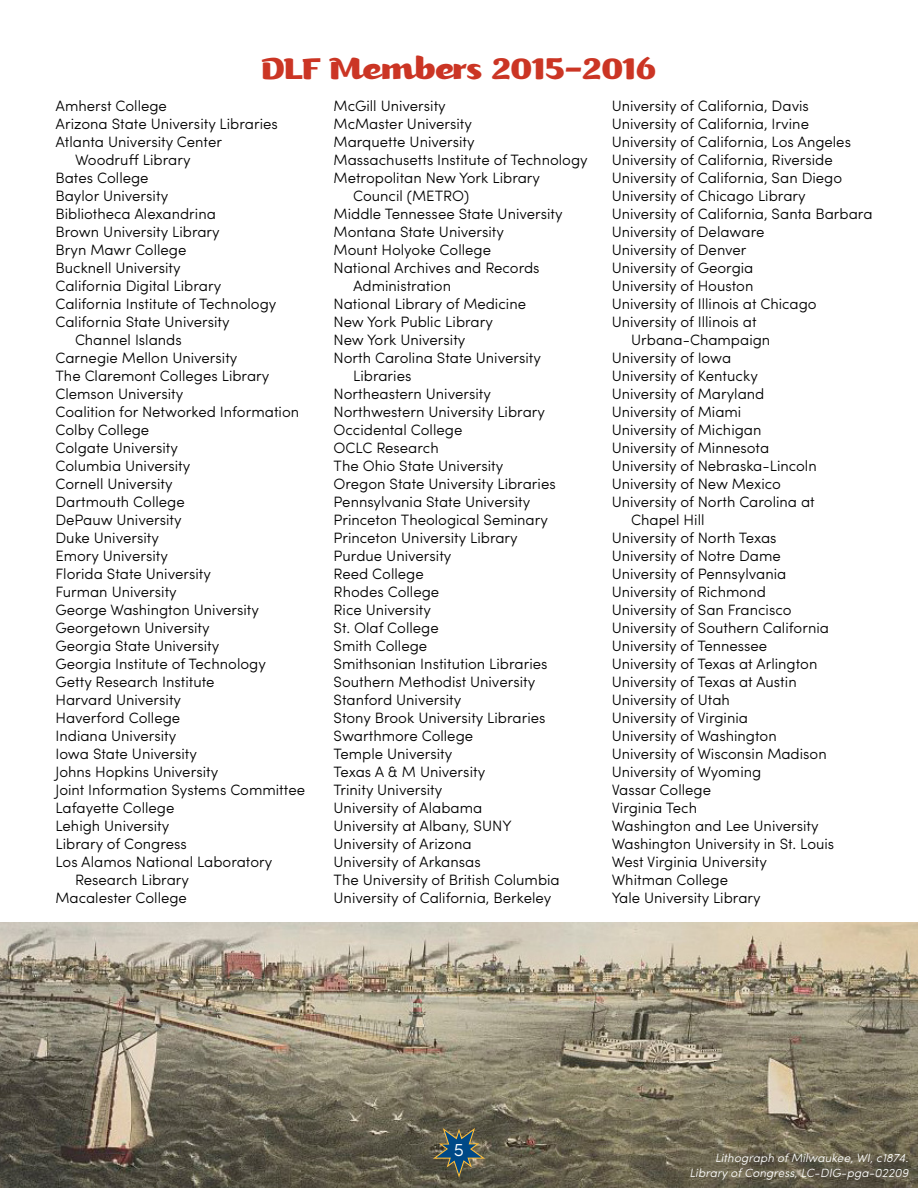
<style>
.page{position:relative;width:918px;height:1188px;background:#fff}
.page>*{position:absolute;margin:0;border:0;box-sizing:border-box;transform-origin:0 0}
.t1{font:36px "Kari Pro";color:#cb3524}
.t2{font:300 18px "Sofia Pro";color:#fff}
.t3{font:300 15px "Sofia Pro";color:#000}
.t4{font:italic 300 12px/15px "Sofia Pro";color:#fff;text-align:right}
</style>
<div class="page">
<img style="left:0;top:923px;width:918px;height:265px">
<svg style="left:430px;top:1125px;width:58px;height:56px;background:#776a49"></svg>
<h1 class="t1" style="left:262px;top:46px;width:396px">DLF Members 2015–2016</h1>
<p class="t3" style="left:56px;top:94px;width:113px">Amherst College</p>
<p class="t3" style="left:56px;top:112px;width:224px">Arizona State University Libraries</p>
<p class="t3" style="left:56px;top:130px;width:168px">Atlanta University Center</p>
<p class="t3" style="left:75px;top:148px;width:117px">Woodruff Library</p>
<p class="t3" style="left:56px;top:166px;width:95px">Bates College</p>
<p class="t3" style="left:56px;top:184px;width:114px">Baylor University</p>
<p class="t3" style="left:56px;top:202px;width:162px">Bibliotheca Alexandrina</p>
<p class="t3" style="left:56px;top:220px;width:166px">Brown University Library</p>
<p class="t3" style="left:56px;top:238px;width:132px">Bryn Mawr College</p>
<p class="t3" style="left:56px;top:256px;width:127px">Bucknell University</p>
<p class="t3" style="left:56px;top:274px;width:167px">California Digital Library</p>
<p class="t3" style="left:56px;top:292px;width:222px">California Institute of Technology</p>
<p class="t3" style="left:56px;top:310px;width:176px">California State University</p>
<p class="t3" style="left:75px;top:328px;width:108px">Channel Islands</p>
<p class="t3" style="left:56px;top:346px;width:184px">Carnegie Mellon University</p>
<p class="t3" style="left:56px;top:364px;width:216px">The Claremont Colleges Library</p>
<p class="t3" style="left:56px;top:382px;width:129px">Clemson University</p>
<p class="t3" style="left:56px;top:400px;width:245px">Coalition for Networked Information</p>
<p class="t3" style="left:56px;top:418px;width:95px">Colby College</p>
<p class="t3" style="left:56px;top:436px;width:124px">Colgate University</p>
<p class="t3" style="left:56px;top:454px;width:136px">Columbia University</p>
<p class="t3" style="left:56px;top:472px;width:119px">Cornell University</p>
<p class="t3" style="left:56px;top:490px;width:131px">Dartmouth College</p>
<p class="t3" style="left:56px;top:508px;width:128px">DePauw University</p>
<p class="t3" style="left:56px;top:526px;width:105px">Duke University</p>
<p class="t3" style="left:56px;top:544px;width:114px">Emory University</p>
<p class="t3" style="left:56px;top:562px;width:157px">Florida State University</p>
<p class="t3" style="left:56px;top:580px;width:123px">Furman University</p>
<p class="t3" style="left:56px;top:598px;width:205px">George Washington University</p>
<p class="t3" style="left:56px;top:616px;width:156px">Georgetown University</p>
<p class="t3" style="left:56px;top:634px;width:165px">Georgia State University</p>
<p class="t3" style="left:56px;top:652px;width:212px">Georgia Institute of Technology</p>
<p class="t3" style="left:56px;top:670px;width:161px">Getty Research Institute</p>
<p class="t3" style="left:56px;top:688px;width:127px">Harvard University</p>
<p class="t3" style="left:56px;top:706px;width:126px">Haverford College</p>
<p class="t3" style="left:56px;top:724px;width:122px">Indiana University</p>
<p class="t3" style="left:56px;top:742px;width:143px">Iowa State University</p>
<p class="t3" style="left:56px;top:760px;width:164px">Johns Hopkins University</p>
<p class="t3" style="left:56px;top:778px;width:251px">Joint Information Systems Committee</p>
<p class="t3" style="left:56px;top:796px;width:120px">Lafayette College</p>
<p class="t3" style="left:56px;top:814px;width:115px">Lehigh University</p>
<p class="t3" style="left:56px;top:832px;width:133px">Library of Congress</p>
<p class="t3" style="left:56px;top:850px;width:218px">Los Alamos National Laboratory</p>
<p class="t3" style="left:75px;top:868px;width:116px">Research Library</p>
<p class="t3" style="left:56px;top:886px;width:133px">Macalester College</p>
<p class="t3" style="left:334px;top:94px;width:114px">McGill University</p>
<p class="t3" style="left:334px;top:112px;width:140px">McMaster University</p>
<p class="t3" style="left:334px;top:130px;width:143px">Marquette University</p>
<p class="t3" style="left:334px;top:148px;width:256px">Massachusetts Institute of Technology</p>
<p class="t3" style="left:334px;top:166px;width:208px">Metropolitan New York Library</p>
<p class="t3" style="left:353px;top:184px;width:118px">Council (METRO)</p>
<p class="t3" style="left:334px;top:202px;width:231px">Middle Tennessee State University</p>
<p class="t3" style="left:334px;top:220px;width:172px">Montana State University</p>
<p class="t3" style="left:334px;top:238px;width:159px">Mount Holyoke College</p>
<p class="t3" style="left:334px;top:256px;width:208px">National Archives and Records</p>
<p class="t3" style="left:353px;top:274px;width:100px">Administration</p>
<p class="t3" style="left:334px;top:292px;width:194px">National Library of Medicine</p>
<p class="t3" style="left:334px;top:310px;width:161px">New York Public Library</p>
<p class="t3" style="left:334px;top:328px;width:133px">New York University</p>
<p class="t3" style="left:334px;top:346px;width:209px">North Carolina State University</p>
<p class="t3" style="left:353px;top:364px;width:60px">Libraries</p>
<p class="t3" style="left:334px;top:382px;width:159px">Northeastern University</p>
<p class="t3" style="left:334px;top:400px;width:213px">Northwestern University Library</p>
<p class="t3" style="left:334px;top:418px;width:130px">Occidental College</p>
<p class="t3" style="left:334px;top:436px;width:107px">OCLC Research</p>
<p class="t3" style="left:334px;top:454px;width:171px">The Ohio State University</p>
<p class="t3" style="left:334px;top:472px;width:224px">Oregon State University Libraries</p>
<p class="t3" style="left:334px;top:490px;width:198px">Pennsylvania State University</p>
<p class="t3" style="left:334px;top:508px;width:216px">Princeton Theological Seminary</p>
<p class="t3" style="left:334px;top:526px;width:186px">Princeton University Library</p>
<p class="t3" style="left:334px;top:544px;width:119px">Purdue University</p>
<p class="t3" style="left:334px;top:562px;width:92px">Reed College</p>
<p class="t3" style="left:334px;top:580px;width:107px">Rhodes College</p>
<p class="t3" style="left:334px;top:598px;width:99px">Rice University</p>
<p class="t3" style="left:334px;top:616px;width:107px">St. Olaf College</p>
<p class="t3" style="left:334px;top:634px;width:95px">Smith College</p>
<p class="t3" style="left:334px;top:652px;width:215px">Smithsonian Institution Libraries</p>
<p class="t3" style="left:334px;top:670px;width:203px">Southern Methodist University</p>
<p class="t3" style="left:334px;top:688px;width:129px">Stanford University</p>
<p class="t3" style="left:334px;top:706px;width:213px">Stony Brook University Libraries</p>
<p class="t3" style="left:334px;top:724px;width:141px">Swarthmore College</p>
<p class="t3" style="left:334px;top:742px;width:120px">Temple University</p>
<p class="t3" style="left:334px;top:760px;width:153px">Texas A &amp; M University</p>
<p class="t3" style="left:334px;top:778px;width:110px">Trinity University</p>
<p class="t3" style="left:334px;top:796px;width:150px">University of Alabama</p>
<p class="t3" style="left:334px;top:814px;width:180px">University at Albany, SUNY</p>
<p class="t3" style="left:334px;top:832px;width:139px">University of Arizona</p>
<p class="t3" style="left:334px;top:850px;width:149px">University of Arkansas</p>
<p class="t3" style="left:334px;top:868px;width:228px">The University of British Columbia</p>
<p class="t3" style="left:334px;top:886px;width:219px">University of California, Berkeley</p>
<p class="t3" style="left:612px;top:94px;width:199px">University of California, Davis</p>
<p class="t3" style="left:612px;top:112px;width:199px">University of California, Irvine</p>
<p class="t3" style="left:612px;top:130px;width:241px">University of California, Los Angeles</p>
<p class="t3" style="left:612px;top:148px;width:223px">University of California, Riverside</p>
<p class="t3" style="left:612px;top:166px;width:232px">University of California, San Diego</p>
<p class="t3" style="left:612px;top:184px;width:196px">University of Chicago Library</p>
<p class="t3" style="left:612px;top:202px;width:262px">University of California, Santa Barbara</p>
<p class="t3" style="left:612px;top:220px;width:154px">University of Delaware</p>
<p class="t3" style="left:612px;top:238px;width:136px">University of Denver</p>
<p class="t3" style="left:612px;top:256px;width:143px">University of Georgia</p>
<p class="t3" style="left:612px;top:274px;width:143px">University of Houston</p>
<p class="t3" style="left:612px;top:292px;width:207px">University of Illinois at Chicago</p>
<p class="t3" style="left:612px;top:310px;width:147px">University of Illinois at</p>
<p class="t3" style="left:631px;top:328px;width:141px">Urbana-Champaign</p>
<p class="t3" style="left:612px;top:346px;width:121px">University of Iowa</p>
<p class="t3" style="left:612px;top:364px;width:148px">University of Kentucky</p>
<p class="t3" style="left:612px;top:382px;width:154px">University of Maryland</p>
<p class="t3" style="left:612px;top:400px;width:131px">University of Miami</p>
<p class="t3" style="left:612px;top:418px;width:151px">University of Michigan</p>
<p class="t3" style="left:612px;top:436px;width:159px">University of Minnesota</p>
<p class="t3" style="left:612px;top:454px;width:207px">University of Nebraska-Lincoln</p>
<p class="t3" style="left:612px;top:472px;width:171px">University of New Mexico</p>
<p class="t3" style="left:612px;top:490px;width:205px">University of North Carolina at</p>
<p class="t3" style="left:631px;top:508px;width:75px">Chapel Hill</p>
<p class="t3" style="left:612px;top:526px;width:166px">University of North Texas</p>
<p class="t3" style="left:612px;top:544px;width:171px">University of Notre Dame</p>
<p class="t3" style="left:612px;top:562px;width:176px">University of Pennsylvania</p>
<p class="t3" style="left:612px;top:580px;width:156px">University of Richmond</p>
<p class="t3" style="left:612px;top:598px;width:181px">University of San Francisco</p>
<p class="t3" style="left:612px;top:616px;width:219px">University of Southern California</p>
<p class="t3" style="left:612px;top:634px;width:157px">University of Tennessee</p>
<p class="t3" style="left:612px;top:652px;width:207px">University of Texas at Arlington</p>
<p class="t3" style="left:612px;top:670px;width:187px">University of Texas at Austin</p>
<p class="t3" style="left:612px;top:688px;width:120px">University of Utah</p>
<p class="t3" style="left:612px;top:706px;width:138px">University of Virginia</p>
<p class="t3" style="left:612px;top:724px;width:167px">University of Washington</p>
<p class="t3" style="left:612px;top:742px;width:217px">University of Wisconsin Madison</p>
<p class="t3" style="left:612px;top:760px;width:151px">University of Wyoming</p>
<p class="t3" style="left:612px;top:778px;width:101px">Vassar College</p>
<p class="t3" style="left:612px;top:796px;width:87px">Virginia Tech</p>
<p class="t3" style="left:612px;top:814px;width:209px">Washington and Lee University</p>
<p class="t3" style="left:612px;top:832px;width:224px">Washington University in St. Louis</p>
<p class="t3" style="left:612px;top:850px;width:157px">West Virginia University</p>
<p class="t3" style="left:612px;top:868px;width:118px">Whitman College</p>
<p class="t3" style="left:612px;top:886px;width:151px">Yale University Library</p>
<p class="t2" style="left:454px;top:1136px;width:12px">5</p>
<p class="t4" style="left:689px;top:1149px;width:221px">Lithograph of Milwaukee, WI, c1874.<br>Library of Congress, LC-DIG-pga-02209</p>
</div>
